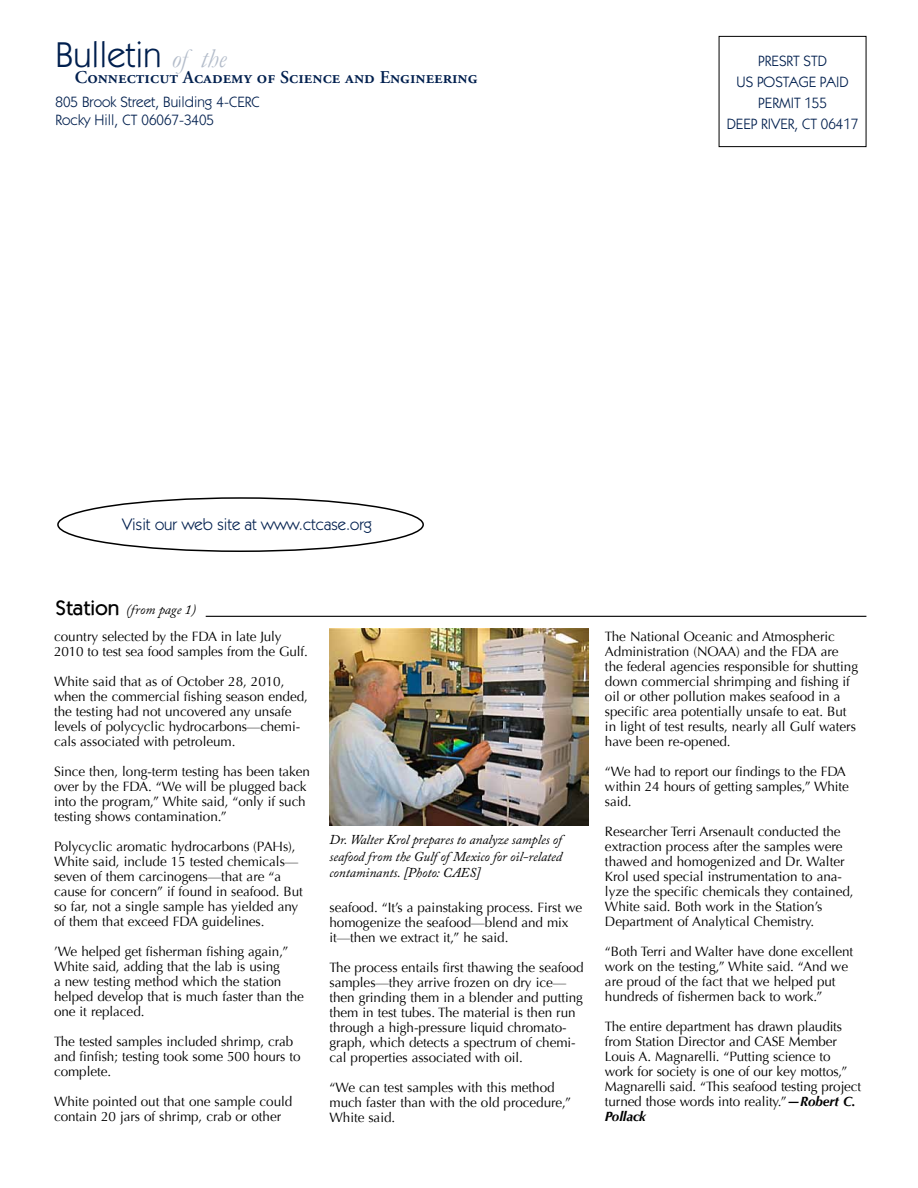
<style>
.page{position:relative;width:918px;height:1188px;background:#fff}
.page>*{position:absolute;margin:0;border:0;box-sizing:border-box;transform-origin:0 0}
.t1{font:36px "Itc Kabel";color:#001f4e}
.t2{font:600 18px "Adobe Garamond Pro";color:#001f4e}
.t3{font:16.5px "Itc Kabel";color:#001f4e}
.t4{font:15px/21px "Itc Kabel";color:#001f4e}
.t5{font:13.5px/15px "Optima";letter-spacing:-.005em;color:#000}
.t6{font:italic 13.5px/16.5px "Adobe Caslon Pro";letter-spacing:-.005em;color:#000;text-align:justify}
.s1{font-family:"Garamond";font-style:italic;font-size:27px;color:#b3bcca}
.s2{font-family:"Itc Kabel";font-weight:500;font-style:normal;font-size:21px}
.s3{font-weight:700;font-style:italic}
</style>
<div class="page">
<div style="left:57px;top:497px;width:367px;height:55px;border:2px solid #000;border-radius:50%"></div>
<div style="left:719px;top:36px;width:147px;height:111px;border:1px solid #000"></div>
<hr style="left:206px;top:616px;width:660px;height:1px;background:#000">
<img style="left:329px;top:629px;width:260px;height:196px">
<h1 class="t1" style="left:56px;top:34px;width:172px">Bulletin <span class="s1">of the</span></h1>
<h2 class="t2" style="left:75px;top:67px;width:404px">Connecticut Academy of Science and Engineering</h2>
<p class="t4" style="left:56px;top:93px;width:206px;line-height:18px">805 Brook Street, Building 4-CERC<br>Rocky Hill, CT 06067-3405</p>
<p class="t4" style="left:727px;top:50px;width:133px;text-align:center">PreSRT STD<br>US POSTAGE PAID<br>PERMIT 155<br>DEEP RIVER, CT 06417</p>
<p class="t3" style="left:122px;top:515px;width:252px">Visit our web site at www.ctcase.org</p>
<p class="t6" style="left:56px;top:601px;width:142px"><span class="s2">Station</span> (from page 1)</p>
<p class="t5" style="left:54px;top:629px;width:255px">country selected by the FDA in late July<br>2010 to test sea food samples from the Gulf.</p>
<p class="t5" style="left:54px;top:674px;width:255px">White said that as of October 28, 2010, when the commercial fishing season ended, the testing had not uncovered any unsafe levels of polycyclic hydrocarbons—chemi&shy;cals associated with petroleum.</p>
<p class="t5" style="left:54px;top:764px;width:257px">Since then, long-term testing has been taken over by the FDA. “We will be plugged back into the program,” White said, “only if such testing shows contamination.”</p>
<p class="t5" style="left:54px;top:839px;width:250px">Polycyclic aromatic hydrocarbons (PAHs), White said, include 15 tested chemicals— seven of them carcinogens—that are “a cause for concern” if found in seafood. But so far, not a single sample has yielded any of them that exceed FDA guidelines.</p>
<p class="t5" style="left:54px;top:944px;width:252px">’We helped get fisherman fishing again,” White said, adding that the lab is using<br>a new testing method which the station helped develop that is much faster than the one it replaced.</p>
<p class="t5" style="left:54px;top:1034px;width:248px">The tested samples included shrimp, crab and finfish; testing took some 500 hours to complete.</p>
<p class="t5" style="left:54px;top:1094px;width:240px">White pointed out that one sample could contain 20 jars of shrimp, crab or other</p>
<p class="t6" style="left:330px;top:831px;width:234px">Dr. Walter Krol prepares to analyze samples of seafood from the Gulf of Mexico for oil-related contaminants. [Photo: CAES]</p>
<p class="t5" style="left:329px;top:900px;width:254px">seafood. “It’s a painstaking process. First we homogenize the seafood—blend and mix it—then we extract it,” he said.</p>
<p class="t5" style="left:329px;top:960px;width:256px">The process entails first thawing the seafood samples—they arrive frozen on dry ice— then grinding them in a blender and putting them in test tubes. The material is then run through a high-pressure liquid chromato&shy;graph, which detects a spectrum of chemi&shy;cal properties associated with oil.</p>
<p class="t5" style="left:329px;top:1080px;width:243px">“We can test samples with this method much faster than with the old procedure,”<br>White said.</p>
<p class="t5" style="left:605px;top:629px;width:255px">The National Oceanic and Atmospheric Administration (NOAA) and the FDA are the federal agencies responsible for shutting down commercial shrimping and fishing if oil or other pollution makes seafood in a specific area potentially unsafe to eat. But in light of test results, nearly all Gulf waters have been re-opened.</p>
<p class="t5" style="left:605px;top:764px;width:245px">“We had to report our findings to the FDA within 24 hours of getting samples,” White said.</p>
<p class="t5" style="left:605px;top:824px;width:250px">Researcher Terri Arsenault conducted the extraction process after the samples were thawed and homogenized and Dr. Walter Krol used special instrumentation to ana&shy;lyze the specific chemicals they contained, White said. Both work in the Station’s Department of Analytical Chemistry.</p>
<p class="t5" style="left:605px;top:944px;width:250px">“Both Terri and Walter have done excellent work on the testing,” White said. “And we are proud of the fact that we helped put hundreds of fishermen back to work.”</p>
<p class="t5" style="left:605px;top:1019px;width:258px">The entire department has drawn plaudits from Station Director and CASE Member Louis A. Magnarelli. “Putting science to work for society is one of our key mottos,” Magnarelli said. “This seafood testing project turned those words into reality.”<span class="s3">—Robert C.<br>Pollack</span></p>
</div>
